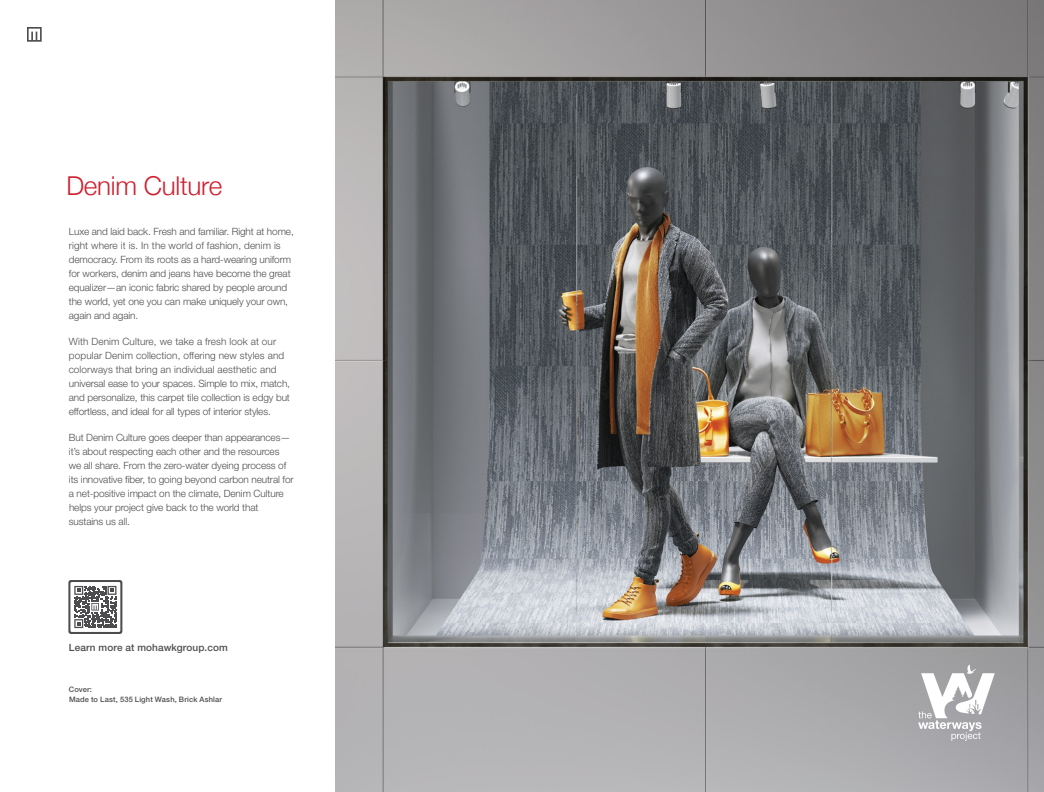
<style>
.page{position:relative;width:1044px;height:792px;background:#fff}
.page>*{position:absolute;margin:0;border:0;box-sizing:border-box;transform-origin:0 0}
.t1{font:300 26px "Helvetica Neue";letter-spacing:-.01em;color:#ce202f}
.t2{font:300 10px/14px "Helvetica Neue LT Std";letter-spacing:-.01em;color:#4d4d4f}
.t3{font:500 10px "Helvetica Neue LT Std";letter-spacing:.01em;color:#4d4d4f}
.t4{font:500 7.5px/10.5px "Helvetica Neue LT Std";letter-spacing:.02em;color:#4d4d4f}
</style>
<div class="page">
<img style="left:336px;top:0;width:708px;height:792px">
<svg style="left:918px;top:665px;width:77px;height:76px"></svg>
<svg style="left:68px;top:580px;width:54px;height:54px"></svg>
<svg style="left:27px;top:27px;width:15px;height:15px"></svg>
<h1 class="t1" style="left:66px;top:164px;width:157px">Denim Culture</h1>
<p class="t2" style="left:69px;top:224px;width:227px">Luxe and laid back. Fresh and familiar. Right at home, right where it is. In the world of fashion, denim is democracy. From its roots as a hard-wearing uniform for workers, denim and jeans have become the great equalizer—an iconic fabric shared by people around the world, yet one you can make uniquely your own, again and again.</p>
<p class="t2" style="left:69px;top:334px;width:223px">With Denim Culture, we take a fresh look at our popular Denim collection, offering new styles and colorways that bring an individual aesthetic and universal ease to your spaces. Simple to mix, match, and personalize, this carpet tile collection is edgy but effortless, and ideal for all types of interior styles.</p>
<p class="t2" style="left:69px;top:430px;width:226px">But Denim Culture goes deeper than appearances— it’s about respecting each other and the resources we all share. From the zero-water dyeing process of its innovative fiber, to going beyond carbon neutral for a net-positive impact on the climate, Denim Culture helps your project give back to the world that sustains us all.</p>
<p class="t3" style="left:69px;top:641px;width:160px">Learn more at mohawkgroup.com</p>
<p class="t4" style="left:69px;top:684px;width:155px">Cover:<br>Made to Last, 535 Light Wash, Brick Ashlar</p>
</div>
